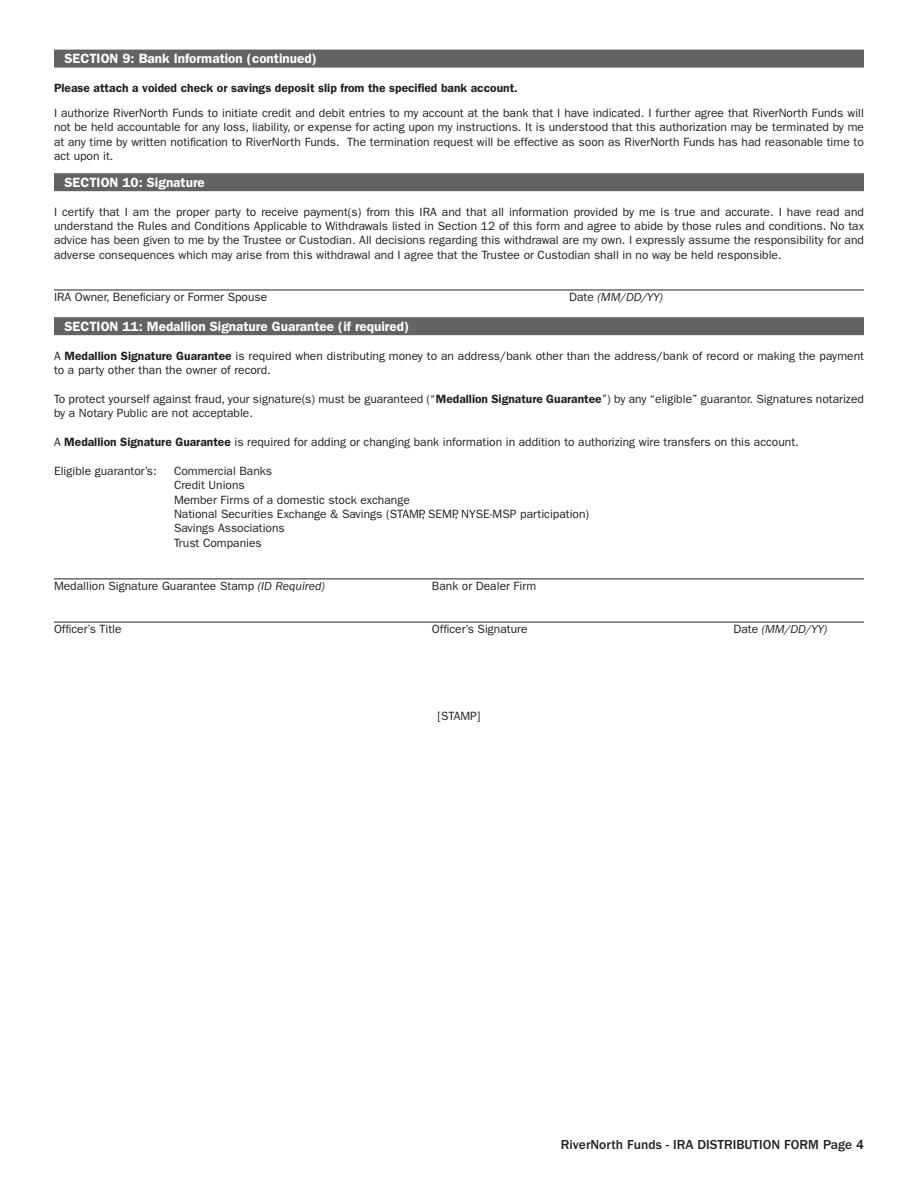
<style>
.page{position:relative;width:918px;height:1188px;background:#fff}
.page>*{position:absolute;margin:0;border:0;box-sizing:border-box;transform-origin:0 0}
.Section_Header{font:600 13.5px "ITC Franklin Gothic Std";color:#fff}
.t1{font:500 13.5px "ITC Franklin Gothic Std";color:#231f20}
.Sub_head{font:12px/14.4px "ITC Franklin Gothic Std";color:#231f20;text-align:justify}
.t2{font:600 12px "ITC Franklin Gothic Std";color:#231f20}
.Sub_head-2{font:italic 12px "ITC Franklin Gothic Std";color:#231f20}
.s1{font-style:normal}
.s2{font-weight:600}
.s3{font-style:italic}
</style>
<div class="page">
<div style="left:54px;top:50px;width:810px;height:18px;background:#636366"></div>
<div style="left:54px;top:173px;width:810px;height:18px;background:#636366"></div>
<hr style="left:54px;top:290px;width:810px;height:1px;background:#231f20">
<div style="left:54px;top:317px;width:810px;height:18px;background:#636366"></div>
<hr style="left:54px;top:579px;width:810px;height:1px;background:#231f20">
<hr style="left:54px;top:622px;width:810px;height:1px;background:#231f20">
<p class="Section_Header" style="left:64px;top:51px;width:254px">SECTION 9: Bank Information (continued)</p>
<p class="t2" style="left:54px;top:81px;width:465px">Please attach a voided check or savings deposit slip from the specified bank account.</p>
<p class="Sub_head" style="left:54px;top:106px;width:812px">I authorize RiverNorth Funds to initiate credit and debit entries to my account at the bank that I have indicated. I further agree that RiverNorth Funds will not be held accountable for any loss, liability, or expense for acting upon my instructions. It is understood that this authorization may be terminated by me at any time by written notification to RiverNorth Funds. The termination request will be effective as soon as RiverNorth Funds has had reasonable time to act upon it.</p>
<p class="Section_Header" style="left:64px;top:174px;width:142px">SECTION 10: Signature</p>
<p class="Sub_head" style="left:54px;top:204px;width:812px">I certify that I am the proper party to receive payment(s) from this IRA and that all information provided by me is true and accurate. I have read and understand the Rules and Conditions Applicable to Withdrawals listed in Section 12 of this form and agree to abide by those rules and conditions. No tax advice has been given to me by the Trustee or Custodian. All decisions regarding this withdrawal are my own. I expressly assume the responsibility for and adverse consequences which may arise from this withdrawal and I agree that the Trustee or Custodian shall in no way be held responsible.</p>
<p class="Sub_head" style="left:54px;top:290px;width:215px">IRA Owner, Beneficiary or Former Spouse</p>
<p class="Sub_head-2" style="left:569px;top:291px;width:95px"><span class="s1">Date</span> (MM/DD/YY)</p>
<p class="Section_Header" style="left:64px;top:318px;width:346px">SECTION 11: Medallion Signature Guarantee (if required)</p>
<p class="Sub_head" style="left:54px;top:348px;width:811px">A <span class="s2">Medallion Signature Guarantee</span> is required when distributing money to an address/bank other than the address/bank of record or making the payment to a party other than the owner of record.</p>
<p class="Sub_head" style="left:54px;top:392px;width:811px">To protect yourself against fraud, your signature(s) must be guaranteed (“<span class="s2">Medallion Signature Guarantee</span>”) by any “eligible” guarantor. Signatures notarized by a Notary Public are not acceptable.</p>
<p class="Sub_head" style="left:54px;top:435px;width:746px">A <span class="s2">Medallion Signature Guarantee</span> is required for adding or changing bank information in addition to authorizing wire transfers on this account.</p>
<p class="Sub_head" style="left:54px;top:464px;width:104px">Eligible guarantor’s:</p>
<p class="Sub_head" style="left:174px;top:464px;width:100px">Commercial Banks</p>
<p class="Sub_head" style="left:174px;top:478px;width:72px">Credit Unions</p>
<p class="Sub_head" style="left:174px;top:492px;width:237px">Member Firms of a domestic stock exchange</p>
<p class="Sub_head" style="left:174px;top:507px;width:417px">National Securities Exchange &amp; Savings (STAMP, SEMP, NYSE-MSP participation)</p>
<p class="Sub_head" style="left:174px;top:521px;width:112px">Savings Associations</p>
<p class="Sub_head" style="left:174px;top:536px;width:89px">Trust Companies</p>
<p class="Sub_head" style="left:54px;top:579px;width:272px">Medallion Signature Guarantee Stamp <span class="s3">(ID Required)</span></p>
<p class="Sub_head" style="left:432px;top:579px;width:106px">Bank or Dealer Firm</p>
<p class="Sub_head" style="left:54px;top:622px;width:69px">Officer’s Title</p>
<p class="Sub_head" style="left:432px;top:622px;width:97px">Officer’s Signature</p>
<p class="Sub_head-2" style="left:733px;top:623px;width:95px"><span class="s1">Date</span> (MM/DD/YY)</p>
<p class="Sub_head" style="left:437px;top:708px;width:45px">[STAMP]</p>
<p class="t1" style="left:561px;top:1137px;width:305px">RiverNorth Funds - IRA DISTRIBUTION FORM Page 4</p>
</div>
